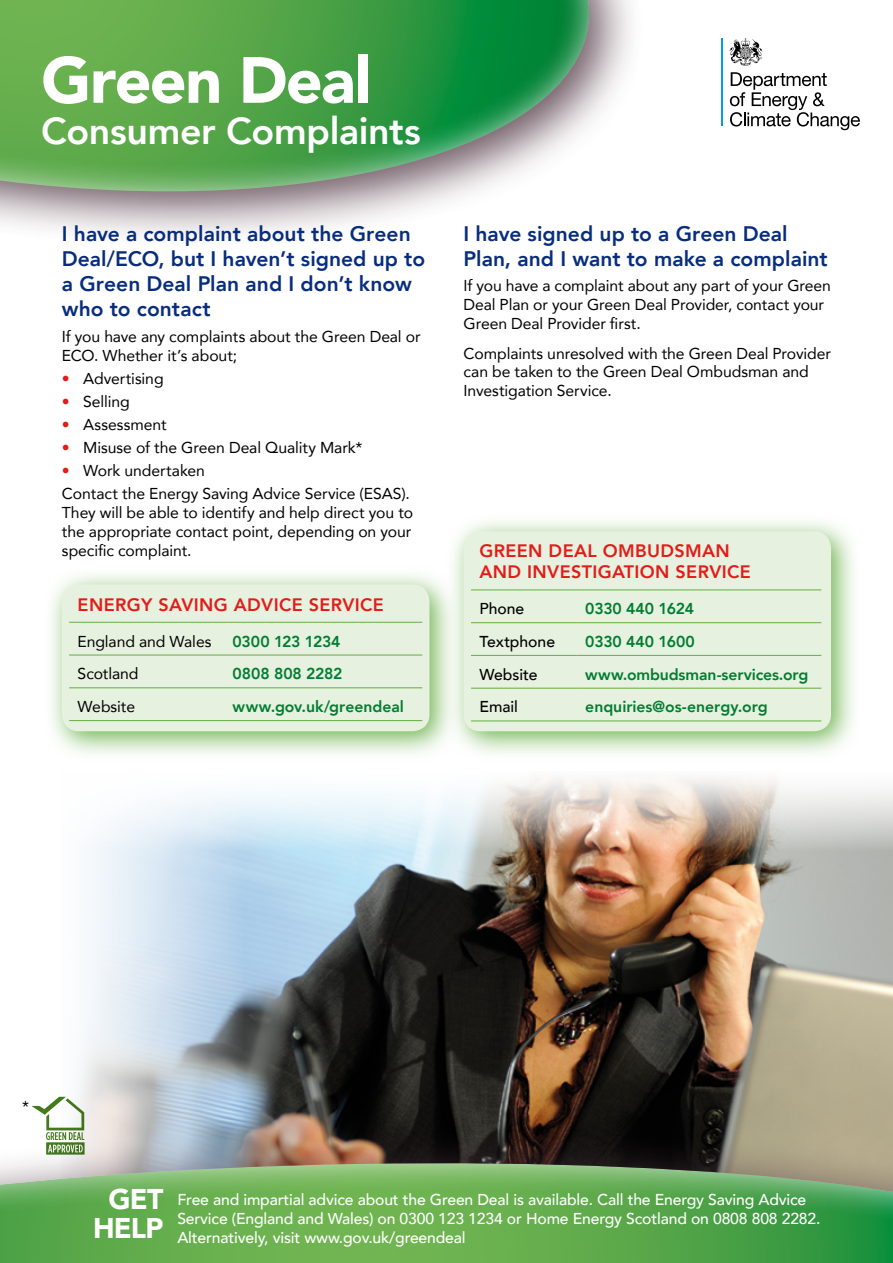
<style>
.page{position:relative;width:893px;height:1263px;background:#fff}
.page>*{position:absolute;margin:0;border:0;box-sizing:border-box;transform-origin:0 0}
.t1{font:900 64.5px "Avenir";letter-spacing:-.03em;color:#fff}
.t2{font:800 37.5px "Avenir";letter-spacing:-.01em;color:#fff}
.t3{font:900 28.5px/28.5px "Avenir";letter-spacing:-.03em;color:#fff;text-align:center}
.t4{font:800 21px/25.2px "Avenir";color:#092d7d}
.t5{font:800 18px/21.6px "Avenir";letter-spacing:.02em;color:#e31c19}
.t6{font:15.75px/18.9px "Avenir";letter-spacing:-.005em;color:#000}
.t7{font:500 15.75px/18.9px "Avenir";letter-spacing:-.01em;color:#fff}
.t8{font:800 15.75px "Avenir";letter-spacing:-.005em;color:#007d31}
.t9{font:500 15.75px "Avenir";letter-spacing:-.005em;color:#000}
.s1{color:#e31c19}
</style>
<div class="page">
<img style="left:243px;top:850px;width:650px;height:278px">
<svg style="left:0;top:0;width:629px;height:235px;background:#7ab37a"></svg>
<hr style="left:721px;top:38px;width:2px;height:88px;background:#009ee0">
<svg style="left:730px;top:72px;width:130px;height:58px"></svg>
<svg style="left:729px;top:38px;width:34px;height:27px"></svg>
<svg style="left:59px;top:850px;width:184px;height:278px"></svg>
<svg style="left:85px;top:1128px;width:808px;height:14px;background:#68625a"></svg>
<svg style="left:0;top:1142px;width:893px;height:121px;background:#6aa15a"></svg>
<svg style="left:31px;top:1097px;width:54px;height:57px"></svg>
<svg style="left:92px;top:778px;width:801px;height:72px"></svg>
<svg style="left:453px;top:521px;width:401px;height:233px"></svg>
<div style="left:463px;top:531px;width:368px;height:200px;background:#e7f1df;border-radius:17px"></div>
<svg style="left:51px;top:567px;width:408px;height:188px"></svg>
<div style="left:62px;top:584px;width:367px;height:147px;background:#e7f1df;border-radius:17px"></div>
<hr style="left:69px;top:622px;width:155px;height:1px;background:#71b552">
<hr style="left:224px;top:622px;width:198px;height:1px;background:#71b552">
<hr style="left:69px;top:654px;width:155px;height:2px;background:#71b552">
<hr style="left:224px;top:654px;width:198px;height:2px;background:#71b552">
<hr style="left:69px;top:687px;width:155px;height:1px;background:#71b552">
<hr style="left:224px;top:687px;width:198px;height:1px;background:#71b552">
<hr style="left:69px;top:720px;width:155px;height:1px;background:#71b552">
<hr style="left:224px;top:720px;width:198px;height:1px;background:#71b552">
<hr style="left:471px;top:622px;width:106px;height:1px;background:#71b552">
<hr style="left:577px;top:622px;width:244px;height:1px;background:#71b552">
<hr style="left:471px;top:655px;width:106px;height:1px;background:#71b552">
<hr style="left:577px;top:655px;width:244px;height:1px;background:#71b552">
<hr style="left:471px;top:688px;width:106px;height:1px;background:#71b552">
<hr style="left:577px;top:688px;width:244px;height:1px;background:#71b552">
<hr style="left:471px;top:720px;width:106px;height:1px;background:#71b552">
<hr style="left:577px;top:720px;width:244px;height:1px;background:#71b552">
<hr style="left:471px;top:589px;width:106px;height:1px;background:#71b552">
<hr style="left:577px;top:589px;width:244px;height:1px;background:#71b552">
<h1 class="t1" style="left:41px;top:25px;width:332px">Green Deal</h1>
<h2 class="t2" style="left:41px;top:97px;width:381px">Consumer Complaints</h2>
<h3 class="t4" style="left:62px;top:219px;width:365px">I have a complaint about the Green<br>Deal/ECO, but I haven’t signed up to a Green Deal Plan and I don’t know who to contact</h3>
<p class="t6" style="left:62px;top:326px;width:360px">If you have any complaints about the Green Deal or<br>ECO. Whether it’s about;</p>
<p class="t6" style="left:62px;top:368px;width:103px"><span class="s1">•</span> Advertising</p>
<p class="t6" style="left:62px;top:391px;width:69px"><span class="s1">•</span> Selling</p>
<p class="t6" style="left:62px;top:415px;width:106px"><span class="s1">•</span> Assessment</p>
<p class="t6" style="left:62px;top:438px;width:302px"><span class="s1">•</span> Misuse of the Green Deal Quality Mark*</p>
<p class="t6" style="left:62px;top:459px;width:349px;line-height:23.1px"><span class="s1">•</span> Work undertaken<br>Contact the Energy Saving Advice Service (ESAS).</p>
<p class="t6" style="left:62px;top:503px;width:353px;text-align:justify">They will be able to identify and help direct you to the appropriate contact point, depending on your specific complaint.</p>
<p class="t5" style="left:78px;top:592px;width:308px">ENERGY SAVING ADVICE SERVICE</p>
<p class="t6" style="left:78px;top:631px;width:135px">England and Wales</p>
<p class="t8" style="left:233px;top:627px;width:109px">0300 123 1234</p>
<p class="t6" style="left:78px;top:664px;width:62px">Scotland</p>
<p class="t8" style="left:233px;top:659px;width:111px">0808 808 2282</p>
<p class="t6" style="left:78px;top:697px;width:59px">Website</p>
<p class="t8" style="left:233px;top:692px;width:173px">www.gov.uk/greendeal</p>
<h3 class="t4" style="left:463px;top:219px;width:366px">I have signed up to a Green Deal<br>Plan, and I want to make a complaint</h3>
<p class="t6" style="left:463px;top:276px;width:369px">If you have a complaint about any part of your Green<br>Deal Plan or your Green Deal Provider, contact your<br>Green Deal Provider first.</p>
<p class="t6" style="left:463px;top:343px;width:369px">Complaints unresolved with the Green Deal Provider can be taken to the Green Deal Ombudsman and<br>Investigation Service.</p>
<p class="t5" style="left:479px;top:538px;width:273px">GREEN DEAL OMBUDSMAN<br>AND INVESTIGATION SERVICE</p>
<p class="t9" style="left:479px;top:595px;width:46px">Phone</p>
<p class="t8" style="left:585px;top:594px;width:110px">0330 440 1624</p>
<p class="t9" style="left:479px;top:628px;width:77px">Textphone</p>
<p class="t8" style="left:585px;top:627px;width:111px">0330 440 1600</p>
<p class="t9" style="left:479px;top:661px;width:60px">Website</p>
<p class="t8" style="left:585px;top:660px;width:225px">www.ombudsman-services.org</p>
<p class="t9" style="left:479px;top:693px;width:40px">Email</p>
<p class="t8" style="left:585px;top:693px;width:184px">enquiries@os-energy.org</p>
<p class="t6" style="left:22px;top:1096px;width:8px">*</p>
<h3 class="t3" style="left:93px;top:1184px;width:72px">GET<br>HELP</h3>
<p class="t7" style="left:177px;top:1189px;width:645px">Free and impartial advice about the Green Deal is available. Call the Energy Saving Advice<br>Service (England and Wales) on 0300 123 1234 or Home Energy Scotland on 0808 808 2282.<br>Alternatively, visit www.gov.uk/greendeal</p>
</div>
